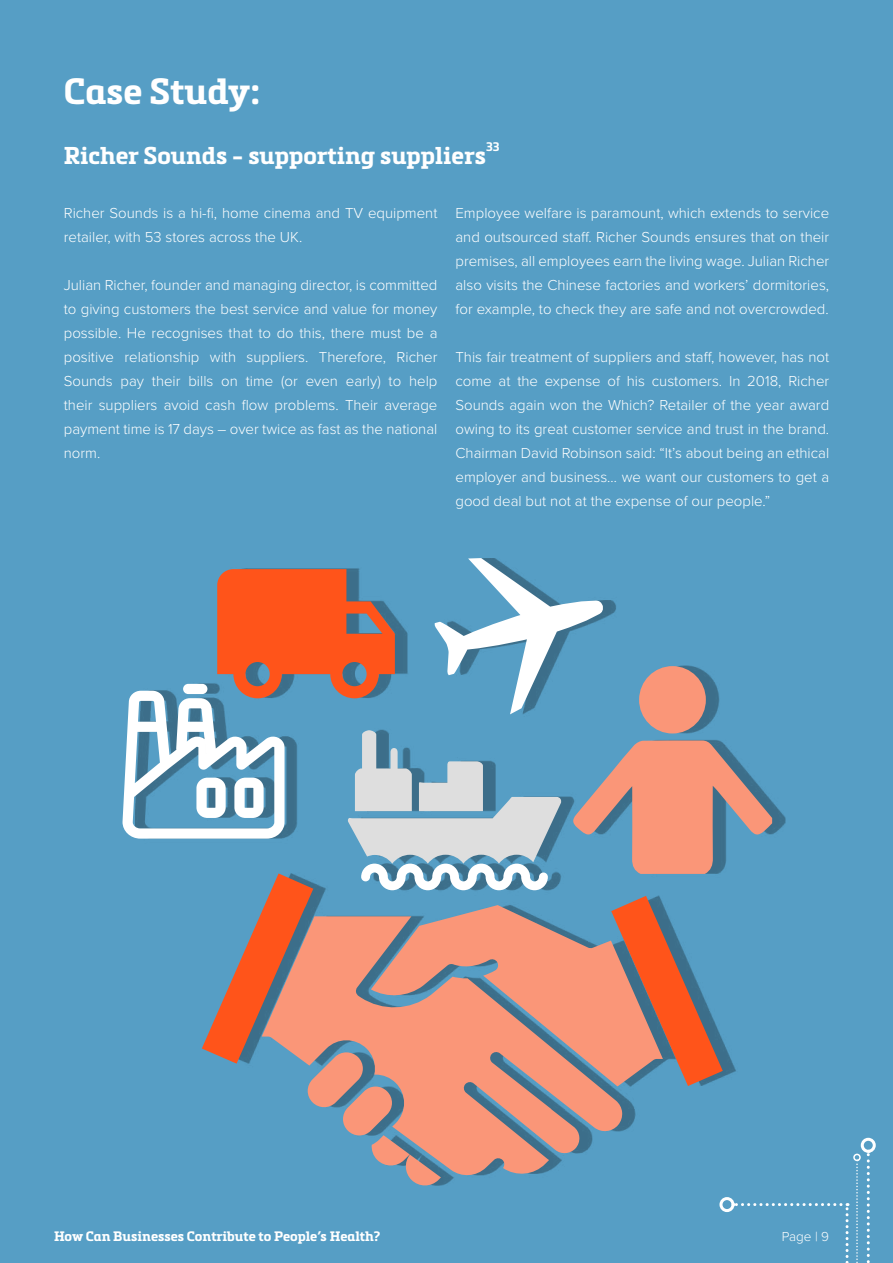
<style>
.page{position:relative;width:893px;height:1263px;background:#569ec5}
.page>*{position:absolute;margin:0;border:0;box-sizing:border-box;transform-origin:0 0}
.Titles{font:700 36px "Metronic Slab Pro";color:#fff}
.Headings{font:700 24px "Metronic Slab Pro";color:#fff}
.t1{font:300 15px/24px "Proxima Nova";color:#fff;text-align:justify}
.t2{font:700 13.5px "Metronic Slab Pro";color:#fff}
.t3{font:300 13.5px "Proxima Nova";color:#fff}
.Headings-2{font:700 12.3px "Metronic Slab Pro";color:#fff}
</style>
<div class="page">
<svg style="left:867px;top:1153px;width:3px;height:110px"></svg>
<div style="left:861px;top:1138px;width:15px;height:15px;border:3px solid #fff;border-radius:50%"></div>
<svg style="left:856px;top:1161px;width:2px;height:102px"></svg>
<div style="left:853px;top:1154px;width:8px;height:7px;border:2px solid #fff;border-radius:50%"></div>
<svg style="left:733px;top:1203px;width:115px;height:60px"></svg>
<div style="left:719px;top:1197px;width:15px;height:15px;border:3px solid #fff;border-radius:50%"></div>
<svg style="left:123px;top:558px;width:649px;height:628px"></svg>
<p class="Titles" style="left:64px;top:68px;width:198px">Case Study:</p>
<p class="Headings" style="left:64px;top:140px;width:424px">Richer Sounds - supporting suppliers</p>
<p class="Headings-2" style="left:486px;top:139px;width:15px">33</p>
<p class="t1" style="left:64px;top:202px;width:375px">Richer Sounds is a hi-fi, home cinema and TV equipment retailer, with 53 stores across the UK.</p>
<p class="t1" style="left:64px;top:274px;width:375px">Julian Richer, founder and managing director, is committed to giving customers the best service and value for money possible. He recognises that to do this, there must be a positive relationship with suppliers. Therefore, Richer Sounds pay their bills on time (or even early) to help their suppliers avoid cash flow problems. Their average payment time is 17 days – over twice as fast as the national norm.</p>
<p class="t1" style="left:455px;top:202px;width:375px">Employee welfare is paramount, which extends to service and outsourced staff. Richer Sounds ensures that on their premises, all employees earn the living wage. Julian Richer also visits the Chinese factories and workers’ dormitories, for example, to check they are safe and not overcrowded.</p>
<p class="t1" style="left:455px;top:346px;width:375px">This fair treatment of suppliers and staff, however, has not come at the expense of his customers. In 2018, Richer Sounds again won the Which? Retailer of the year award owing to its great customer service and trust in the brand.<br>Chairman David Robinson said: “It’s about being an ethical employer and business… we want our customers to get a good deal but not at the expense of our people.”</p>
<p class="t2" style="left:54px;top:1228px;width:328px">How Can Businesses Contribute to People’s Health?</p>
<p class="t3" style="left:782px;top:1229px;width:49px">Page | 9</p>
</div>
